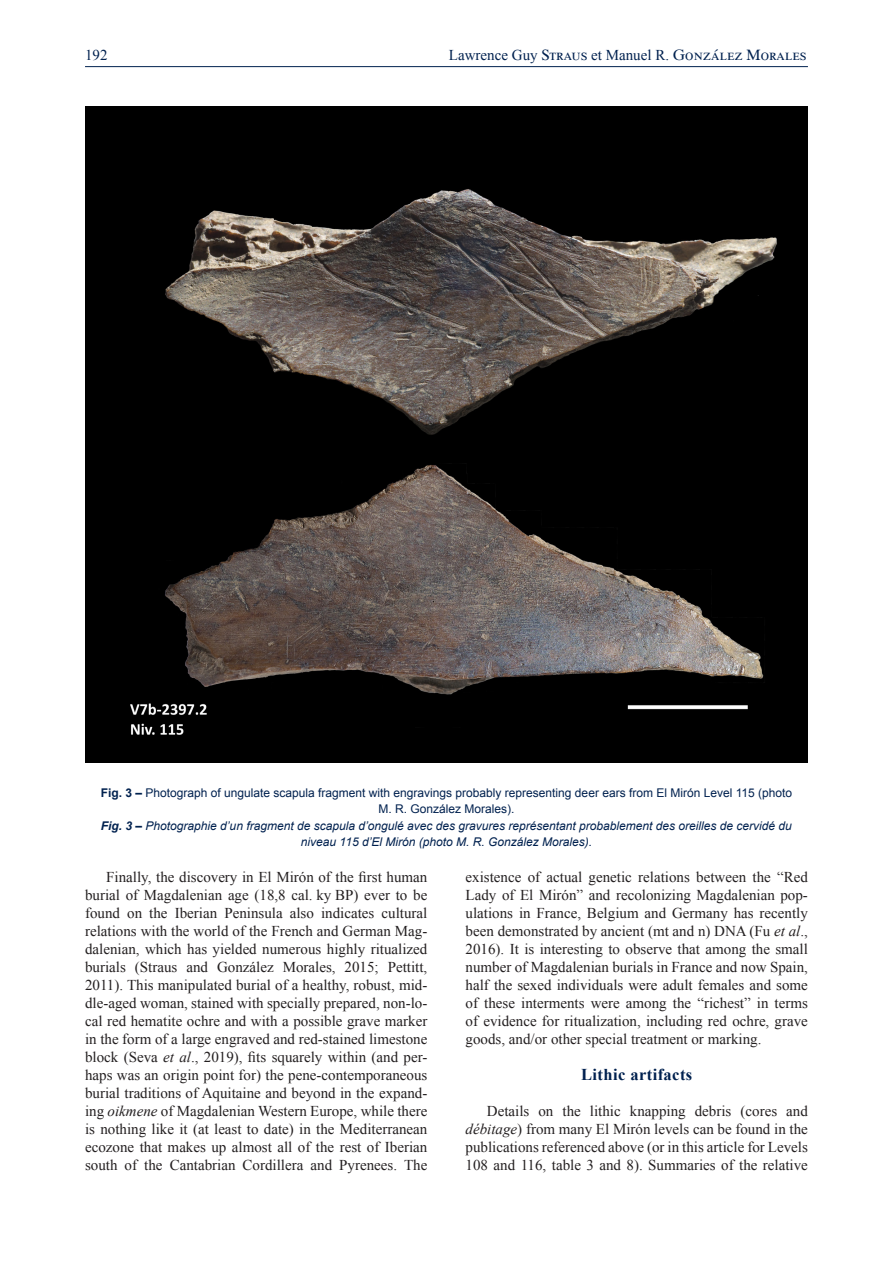
<style>
.page{position:relative;width:893px;height:1263px;background:#fff}
.page>*{position:absolute;margin:0;border:0;box-sizing:border-box;transform-origin:0 0}
.Titre2{font:700 16.5px "Times New Roman";letter-spacing:.025em;color:#00214f}
.t1{font:15px/18px "Times New Roman";color:#231f20;text-align:justify}
.t2{font:15px "Times New Roman";color:#00214f}
.Figures{font:italic 12px/16.5px "Arial";color:#00214f;text-align:center}
.Figures-2{font:12px/16.5px "Arial";color:#00214f;text-align:center}
.s1{font-family:"Times Ten Roman SC"}
.s2{font-weight:700}
.s3{font-weight:700;font-style:normal}
.s4{font-style:italic}
</style>
<div class="page">
<hr style="left:85px;top:66px;width:723px;height:1px;background:#00214f">
<img style="left:85px;top:106px;width:723px;height:656px">
<p class="t2" style="left:85px;top:45px;width:24px">192</p>
<p class="t2" style="left:449px;top:45px;width:359px">Lawrence Guy <span class="s1">Straus</span> et Manuel R. <span class="s1">González Morales</span></p>
<p class="Figures-2" style="left:101px;top:784px;width:693px"><span class="s2">Fig. 3 –</span> Photograph of ungulate scapula fragment with engravings probably representing deer ears from El Mirón Level 115 (photo<br>M. R. González Morales).</p>
<p class="Figures" style="left:101px;top:817px;width:692px"><span class="s2">Fig. 3</span> <span class="s3">–</span> Photographie d’un fragment de scapula d’ongulé avec des gravures représentant probablement des oreilles de cervidé du niveau 115 d’El Mirón (photo M. R. González Morales).</p>
<p class="t1" style="left:85px;top:868px;width:344px;text-indent:21px">Finally, the discovery in El Mirón of the first human burial of Magdalenian age (18,8 cal. ky BP) ever to be found on the Iberian Peninsula also indicates cultural relations with the world of the French and German Mag&shy;dalenian, which has yielded numerous highly ritualized burials (Straus and González Morales, 2015; Pettitt, 2011). This manipulated burial of a healthy, robust, mid&shy;dle-aged woman, stained with specially prepared, non-lo&shy;cal red hematite ochre and with a possible grave marker in the form of a large engraved and red-stained limestone block (Seva <span class="s4">et al</span>., 2019), fits squarely within (and per&shy;haps was an origin point for) the pene-contemporaneous burial traditions of Aquitaine and beyond in the expand&shy;ing <span class="s4">oikmene</span> of Magdalenian Western Europe, while there is nothing like it (at least to date) in the Mediterranean ecozone that makes up almost all of the rest of Iberian south of the Cantabrian Cordillera and Pyrenees. The</p>
<p class="t1" style="left:466px;top:868px;width:344px">existence of actual genetic relations between the “Red Lady of El Mirón” and recolonizing Magdalenian pop&shy;ulations in France, Belgium and Germany has recently been demonstrated by ancient (mt and n) DNA (Fu <span class="s4">et al</span>., 2016). It is interesting to observe that among the small number of Magdalenian burials in France and now Spain, half the sexed individuals were adult females and some of these interments were among the “richest” in terms of evidence for ritualization, including red ochre, grave goods, and/or other special treatment or marking.</p>
<p class="Titre2" style="left:581px;top:1063px;width:113px">Lithic artifacts</p>
<p class="t1" style="left:466px;top:1102px;width:344px;text-indent:21px">Details on the lithic knapping debris (cores and <span class="s4">débitage</span>) from many El Mirón levels can be found in the publications referenced above (or in this article for Levels 108 and 116, table 3 and 8). Summaries of the relative</p>
</div>
